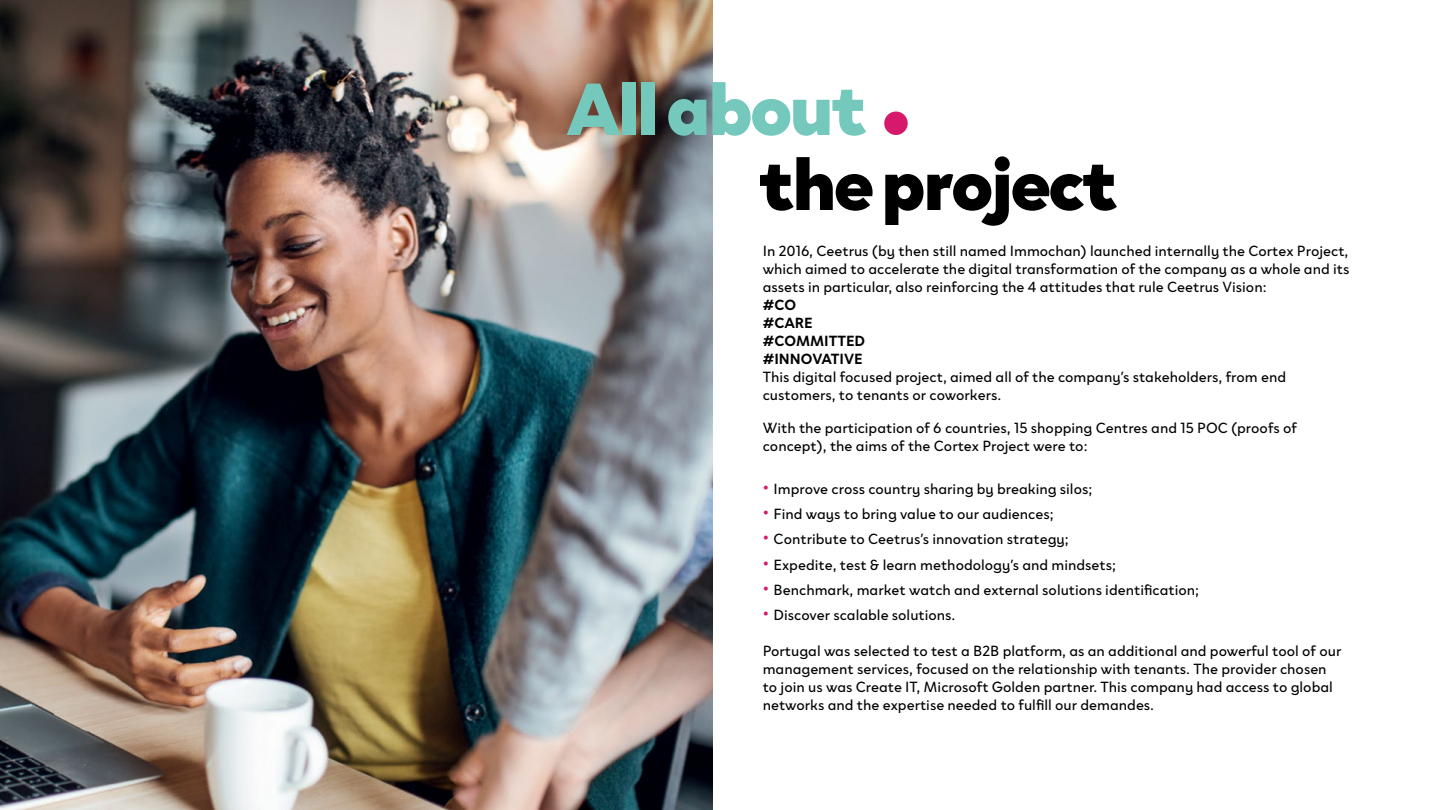
<style>
.page{position:relative;width:1440px;height:810px;background:#fff}
.page>*{position:absolute;margin:0;border:0;box-sizing:border-box;transform-origin:0 0}
.t1{font:900 75px "Clother";letter-spacing:-.03em;color:#000}
.t2{font:900 75px "Clother";letter-spacing:-.03em;color:#74c9bc}
.t3{font:15px/18px "Clother";color:#000}
.t4{font:700 15px/18px "Clother";color:#000}
.s1{font-size:21px;color:#d6196b}
</style>
<div class="page">
<img style="left:0;top:0;width:713px;height:810px">
<div style="left:884px;top:112px;width:24px;height:23px;background:#d6196b;border-radius:50%"></div>
<h1 class="t2" style="left:566px;top:65px;width:302px">All about</h1>
<h1 class="t1" style="left:759px;top:140px;width:360px">the project</h1>
<p class="t3" style="left:763px;top:242px;width:588px;text-align:justify">In 2016, Ceetrus (by then still named Immochan) launched internally the Cortex Project, which aimed to accelerate the digital transformation of the company as a whole and its assets in particular, also reinforcing the 4 attitudes that rule Ceetrus Vision:</p>
<p class="t4" style="left:763px;top:296px;width:102px">#CO<br>#CARE #COMMITTED #INNOVATIVE</p>
<p class="t3" style="left:763px;top:368px;width:525px">This digital focused project, aimed all of the company’s stakeholders, from end customers, to tenants or coworkers.</p>
<p class="t3" style="left:763px;top:418px;width:536px">With the participation of 6 countries, 15 shopping Centres and 15 POC (proofs of concept), the aims of the Cortex Project were to:</p>
<p class="t3" style="left:763px;top:480px;width:331px"><span class="s1">•</span> Improve cross country sharing by breaking silos;</p>
<p class="t3" style="left:763px;top:505px;width:292px"><span class="s1">•</span> Find ways to bring value to our audiences;</p>
<p class="t3" style="left:763px;top:530px;width:308px"><span class="s1">•</span> Contribute to Ceetrus’s innovation strategy;</p>
<p class="t3" style="left:763px;top:555px;width:355px"><span class="s1">•</span> Expedite, test &amp; learn methodology’s and mindsets;</p>
<p class="t3" style="left:763px;top:580px;width:438px"><span class="s1">•</span> Benchmark, market watch and external solutions identification;</p>
<p class="t3" style="left:763px;top:606px;width:194px"><span class="s1">•</span> Discover scalable solutions.</p>
<p class="t3" style="left:763px;top:642px;width:580px">Portugal was selected to test a B2B platform, as an additional and powerful tool of our management services, focused on the relationship with tenants. The provider chosen to join us was Create IT, Microsoft Golden partner. This company had access to global networks and the expertise needed to fulfill our demandes.</p>
</div>
